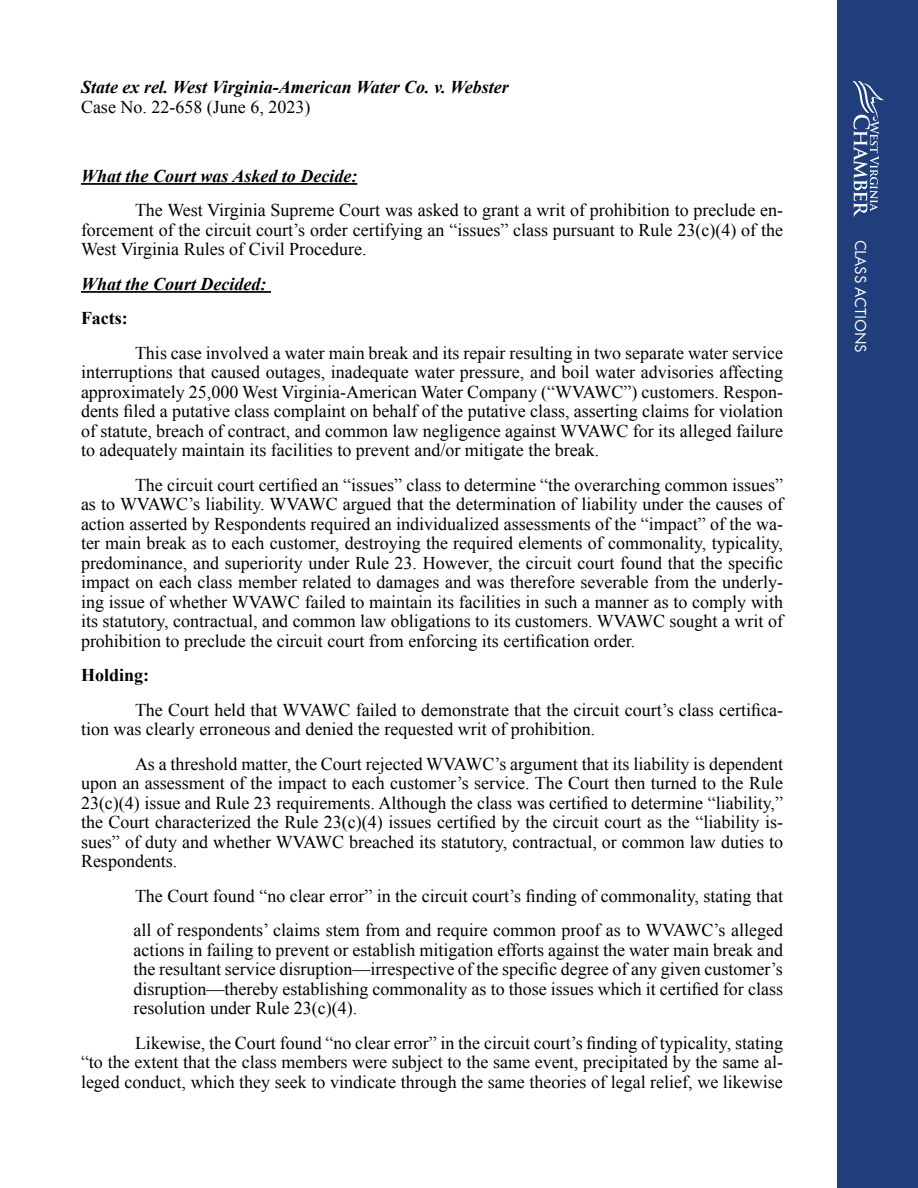
<style>
.page{position:relative;width:918px;height:1188px;background:#fff}
.page>*{position:absolute;margin:0;border:0;box-sizing:border-box;transform-origin:0 0}
.t1{font:18px/19.5px "Times New Roman";color:#000;text-align:justify}
.t2{font:italic 700 18px "Times New Roman";color:#000}
.t3{font:700 18px "Times New Roman";color:#000}
.t4{font:16.5px "Futura PT";color:#fff}
</style>
<div class="page">
<hr style="left:81px;top:183px;width:276px;height:2px;background:#000">
<hr style="left:81px;top:291px;width:190px;height:2px;background:#000">
<div style="left:837px;top:0;width:81px;height:1188px;background:#203d7c"></div>
<svg style="left:853px;top:81px;width:31px;height:136px"></svg>
<p class="t2" style="left:81px;top:75px;width:429px">State ex rel. West Virginia-American Water Co. v. Webster</p>
<p class="t1" style="left:81px;top:97px;width:231px">Case No. 22-658 (June 6, 2023)</p>
<p class="t2" style="left:81px;top:163px;width:278px">What the Court was Asked to Decide:</p>
<p class="t1" style="left:81px;top:200px;width:704px;text-indent:54px">The West Virginia Supreme Court was asked to grant a writ of prohibition to preclude en&shy;forcement of the circuit court’s order certifying an “issues” class pursuant to Rule 23(c)(4) of the West Virginia Rules of Civil Procedure.</p>
<p class="t2" style="left:81px;top:271px;width:187px">What the Court Decided:</p>
<p class="t3" style="left:81px;top:306px;width:48px">Facts:</p>
<p class="t1" style="left:81px;top:343px;width:704px;text-indent:54px">This case involved a water main break and its repair resulting in two separate water service interruptions that caused outages, inadequate water pressure, and boil water advisories affecting approximately 25,000 West Virginia-American Water Company (“WVAWC”) customers. Respon&shy;dents filed a putative class complaint on behalf of the putative class, asserting claims for violation of statute, breach of contract, and common law negligence against WVAWC for its alleged failure to adequately maintain its facilities to prevent and/or mitigate the break.</p>
<p class="t1" style="left:81px;top:475px;width:704px;text-indent:54px">The circuit court certified an “issues” class to determine “the overarching common issues” as to WVAWC’s liability. WVAWC argued that the determination of liability under the causes of action asserted by Respondents required an individualized assessments of the “impact” of the wa&shy;ter main break as to each customer, destroying the required elements of commonality, typicality, predominance, and superiority under Rule 23. However, the circuit court found that the specific impact on each class member related to damages and was therefore severable from the underly&shy;ing issue of whether WVAWC failed to maintain its facilities in such a manner as to comply with its statutory, contractual, and common law obligations to its customers. WVAWC sought a writ of prohibition to preclude the circuit court from enforcing its certification order.</p>
<p class="t3" style="left:81px;top:663px;width:70px">Holding:</p>
<p class="t1" style="left:81px;top:700px;width:703px;text-indent:54px">The Court held that WVAWC failed to demonstrate that the circuit court’s class certifica&shy;tion was clearly erroneous and denied the requested writ of prohibition.</p>
<p class="t1" style="left:81px;top:754px;width:704px;text-indent:54px">As a threshold matter, the Court rejected WVAWC’s argument that its liability is dependent upon an assessment of the impact to each customer’s service. The Court then turned to the Rule 23(c)(4) issue and Rule 23 requirements. Although the class was certified to determine “liability,” the Court characterized the Rule 23(c)(4) issues certified by the circuit court as the “liability is&shy;sues” of duty and whether WVAWC breached its statutory, contractual, or common law duties to Respondents.</p>
<p class="t1" style="left:134px;top:878px;width:651px;line-height:34.5px">The Court found “no clear error” in the circuit court’s finding of commonality, stating that all of respondents’ claims stem from and require common proof as to WVAWC’s alleged</p>
<p class="t1" style="left:134px;top:940px;width:651px">actions in failing to prevent or establish mitigation efforts against the water main break and the resultant service disruption—irrespective of the specific degree of any given customer’s disruption—thereby establishing commonality as to those issues which it certified for class resolution under Rule 23(c)(4).</p>
<p class="t1" style="left:81px;top:1033px;width:704px;text-indent:54px">Likewise, the Court found “no clear error” in the circuit court’s finding of typicality, stating “to the extent that the class members were subject to the same event, precipitated by the same al&shy;leged conduct, which they seek to vindicate through the same theories of legal relief, we likewise</p>
<p class="t4" style="left:871px;top:240px;width:115px;rotate:90deg">CLASS ACTIONS</p>
</div>
